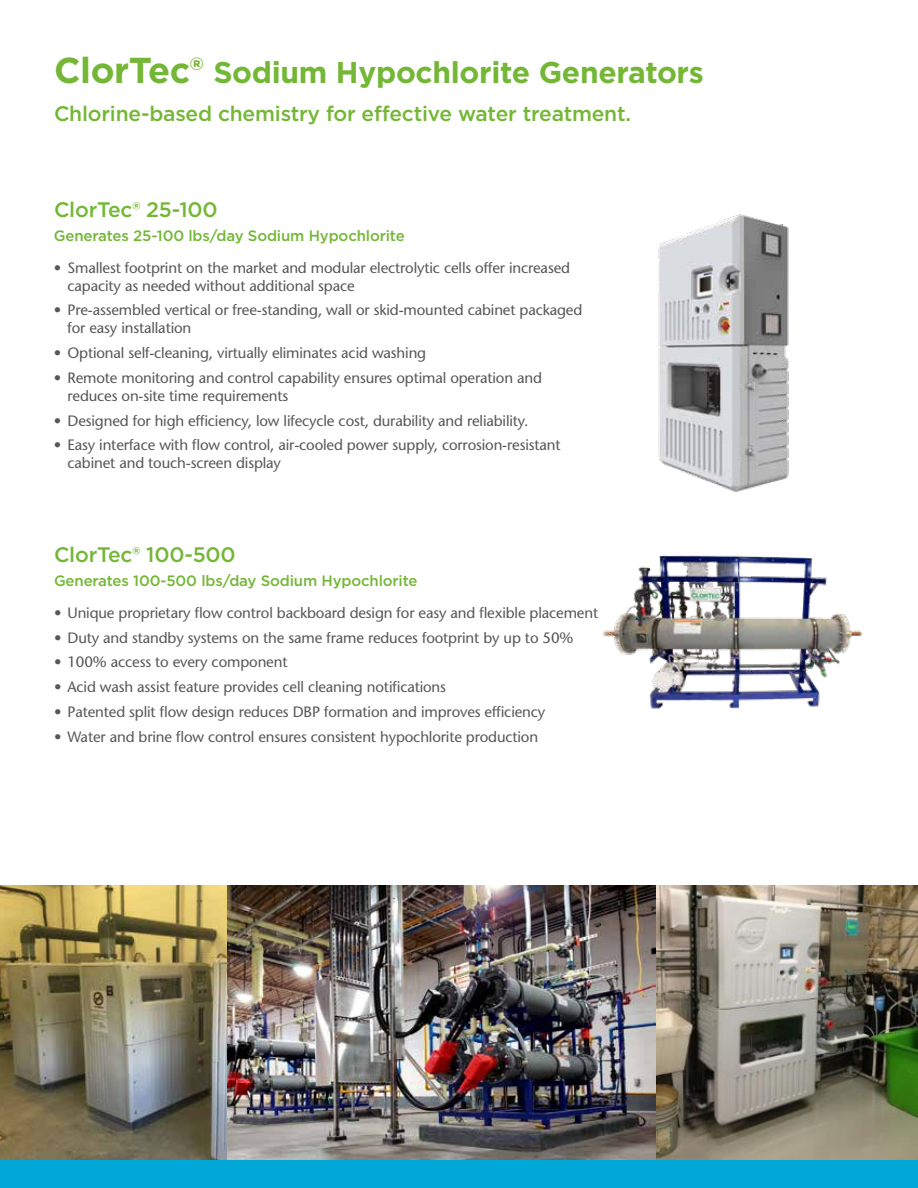
<style>
.page{position:relative;width:918px;height:1188px;background:#fff}
.page>*{position:absolute;margin:0;border:0;box-sizing:border-box;transform-origin:0 0}
.t1{font:700 30px "Gotham";letter-spacing:-.01em;color:#74b736}
.t2{font:500 21px "Gotham";letter-spacing:-.01em;color:#74b736}
.t3{font:15px/18px "Stone Sans";letter-spacing:-.01em;color:#575756}
.t4{font:500 15px "Gotham";letter-spacing:-.01em;color:#74b736}
.s1{font-size:36px}
</style>
<div class="page">
<img style="left:658px;top:214px;width:131px;height:278px">
<img style="left:226px;top:886px;width:692px;height:274px">
<img style="left:0;top:886px;width:226px;height:274px">
<div style="left:0;top:1160px;width:918px;height:28px;background:#00a7d7"></div>
<img style="left:602px;top:555px;width:260px;height:154px">
<h1 class="t1" style="left:54px;top:52px;width:651px"><span class="s1">ClorTec®</span> Sodium Hypochlorite Generators</h1>
<h2 class="t2" style="left:54px;top:100px;width:579px">Chlorine-based chemistry for effective water treatment.</h2>
<h2 class="t2" style="left:54px;top:196px;width:165px">ClorTec® 25-100</h2>
<p class="t4" style="left:54px;top:226px;width:352px">Generates 25-100 lbs/day Sodium Hypochlorite</p>
<p class="t3" style="left:67px;top:258px;width:504px;text-indent:-13px">• Smallest footprint on the market and modular electrolytic cells offer increased capacity as needed without additional space</p>
<p class="t3" style="left:67px;top:301px;width:516px;text-indent:-13px">• Pre-assembled vertical or free-standing, wall or skid-mounted cabinet packaged for easy installation</p>
<p class="t3" style="left:54px;top:344px;width:374px">• Optional self-cleaning, virtually eliminates acid washing</p>
<p class="t3" style="left:67px;top:369px;width:476px;text-indent:-13px">• Remote monitoring and control capability ensures optimal operation and reduces on-site time requirements</p>
<p class="t3" style="left:54px;top:411px;width:476px">• Designed for high efficiency, low lifecycle cost, durability and reliability.</p>
<p class="t3" style="left:67px;top:436px;width:495px;text-indent:-13px">• Easy interface with flow control, air-cooled power supply, corrosion-resistant cabinet and touch-screen display</p>
<h2 class="t2" style="left:54px;top:541px;width:183px">ClorTec® 100-500</h2>
<p class="t4" style="left:54px;top:571px;width:365px">Generates 100-500 lbs/day Sodium Hypochlorite</p>
<p class="t3" style="left:54px;top:604px;width:546px">• Unique proprietary flow control backboard design for easy and flexible placement</p>
<p class="t3" style="left:54px;top:628px;width:521px">• Duty and standby systems on the same frame reduces footprint by up to 50%</p>
<p class="t3" style="left:54px;top:653px;width:235px">• 100% access to every component</p>
<p class="t3" style="left:54px;top:678px;width:394px">• Acid wash assist feature provides cell cleaning notifications</p>
<p class="t3" style="left:54px;top:703px;width:493px">• Patented split flow design reduces DBP formation and improves efficiency</p>
<p class="t3" style="left:54px;top:727px;width:486px">• Water and brine flow control ensures consistent hypochlorite production</p>
</div>
